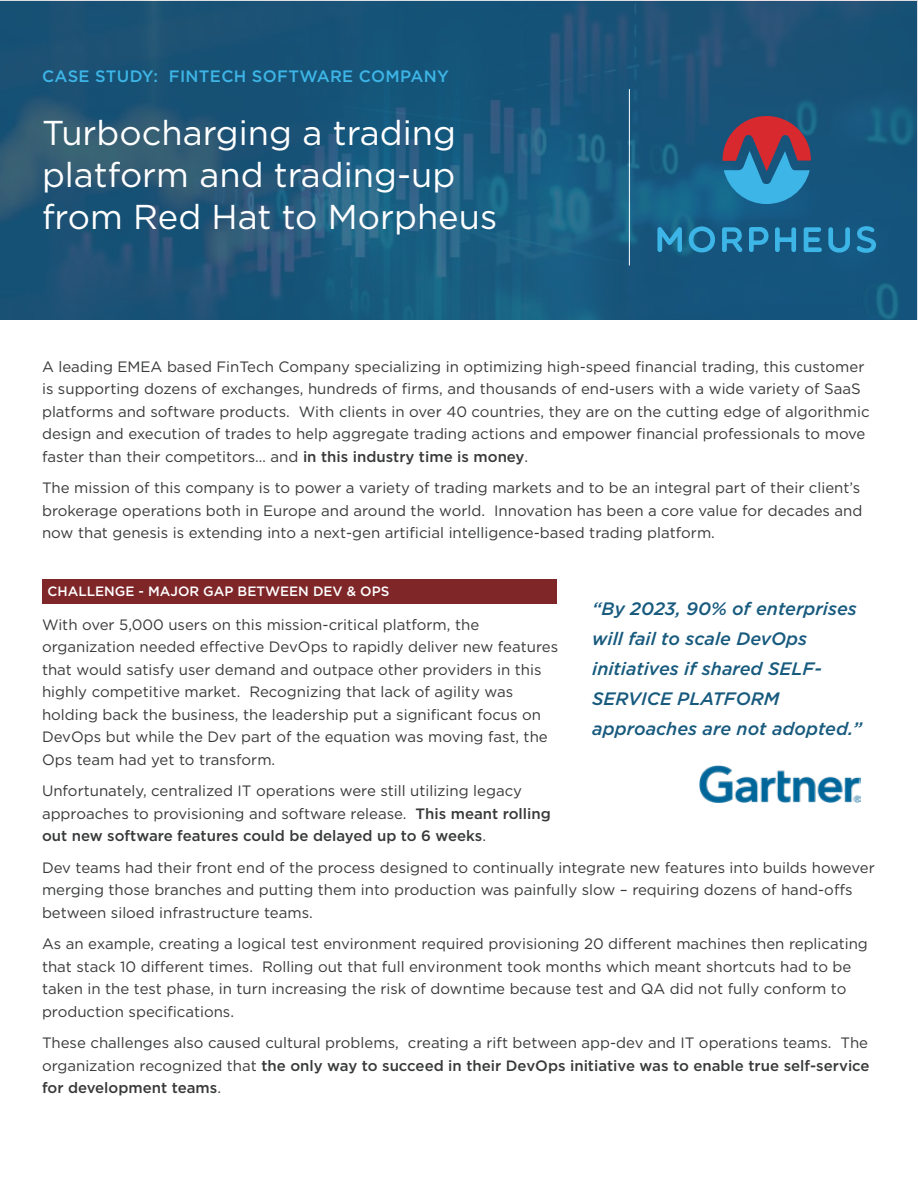
<style>
.page{position:relative;width:918px;height:1188px;background:#fff}
.page>*{position:absolute;margin:0;border:0;box-sizing:border-box;transform-origin:0 0}
.t1{font:34.5px/42px "Gotham";color:#fff}
.t2{font:italic 500 18px/30px "Gotham";color:#175a7e}
.t3{font:500 16.5px "Gotham";letter-spacing:.02em;color:#3db5e6}
.t4{font:15px/22.5px "Gotham";color:#38393a}
.t5{font:500 13.5px "Gotham";color:#fff}
.s1{font-weight:500}
</style>
<div class="page">
<img style="left:1px;top:0;width:916px;height:320px">
<svg style="left:723px;top:116px;width:88px;height:88px;background:#5c6585"></svg>
<svg style="left:657px;top:226px;width:25px;height:26px"></svg>
<svg style="left:689px;top:226px;width:26px;height:27px"></svg>
<svg style="left:722px;top:227px;width:47px;height:26px"></svg>
<svg style="left:775px;top:227px;width:21px;height:25px"></svg>
<svg style="left:804px;top:226px;width:46px;height:27px"></svg>
<svg style="left:856px;top:224px;width:20px;height:29px"></svg>
<hr style="left:629px;top:89px;width:1px;height:177px;background:#fff">
<div style="left:42px;top:580px;width:514px;height:24px;background:#7f2629"></div>
<img style="left:700px;top:765px;width:161px;height:38px">
<p class="t3" style="left:42px;top:66px;width:408px">CASE STUDY: FINTECH SOFTWARE COMPANY</p>
<h1 class="t1" style="left:42px;top:111px;width:457px">Turbocharging a trading platform and trading-up from Red Hat to Morpheus</h1>
<p class="t4" style="left:42px;top:355px;width:829px">A leading EMEA based FinTech Company specializing in optimizing high-speed financial trading, this customer is supporting dozens of exchanges, hundreds of firms, and thousands of end-users with a wide variety of SaaS platforms and software products. With clients in over 40 countries, they are on the cutting edge of algorithmic design and execution of trades to help aggregate trading actions and empower financial professionals to move faster than their competitors… and <span class="s1">in this industry time is money</span>.</p>
<p class="t4" style="left:42px;top:476px;width:822px">The mission of this company is to power a variety of trading markets and to be an integral part of their client’s brokerage operations both in Europe and around the world. Innovation has been a core value for decades and now that genesis is extending into a next-gen artificial intelligence-based trading platform.</p>
<p class="t5" style="left:48px;top:583px;width:343px">CHALLENGE - MAJOR GAP BETWEEN DEV &amp; OPS</p>
<p class="t2" style="left:592px;top:594px;width:271px">“By 2023, 90% of enterprises will fail to scale DevOps initiatives if shared SELF-<br>SERVICE PLATFORM approaches are not adopted.”</p>
<p class="t4" style="left:42px;top:613px;width:518px">With over 5,000 users on this mission-critical platform, the organization needed effective DevOps to rapidly deliver new features that would satisfy user demand and outpace other providers in this highly competitive market. Recognizing that lack of agility was holding back the business, the leadership put a significant focus on DevOps but while the Dev part of the equation was moving fast, the Ops team had yet to transform.</p>
<p class="t4" style="left:42px;top:780px;width:510px">Unfortunately, centralized IT operations were still utilizing legacy approaches to provisioning and software release. <span class="s1">This meant rolling out new software features could be delayed up to 6 weeks</span>.</p>
<p class="t4" style="left:42px;top:856px;width:834px">Dev teams had their front end of the process designed to continually integrate new features into builds however merging those branches and putting them into production was painfully slow – requiring dozens of hand-offs between siloed infrastructure teams.</p>
<p class="t4" style="left:42px;top:933px;width:827px">As an example, creating a logical test environment required provisioning 20 different machines then replicating that stack 10 different times. Rolling out that full environment took months which meant shortcuts had to be taken in the test phase, in turn increasing the risk of downtime because test and QA did not fully conform to production specifications.</p>
<p class="t4" style="left:42px;top:1032px;width:829px;text-align:justify">These challenges also caused cultural problems, creating a rift between app-dev and IT operations teams. The organization recognized that <span class="s1">the only way to succeed in their DevOps initiative was to enable true self-service for development teams</span>.</p>
</div>
